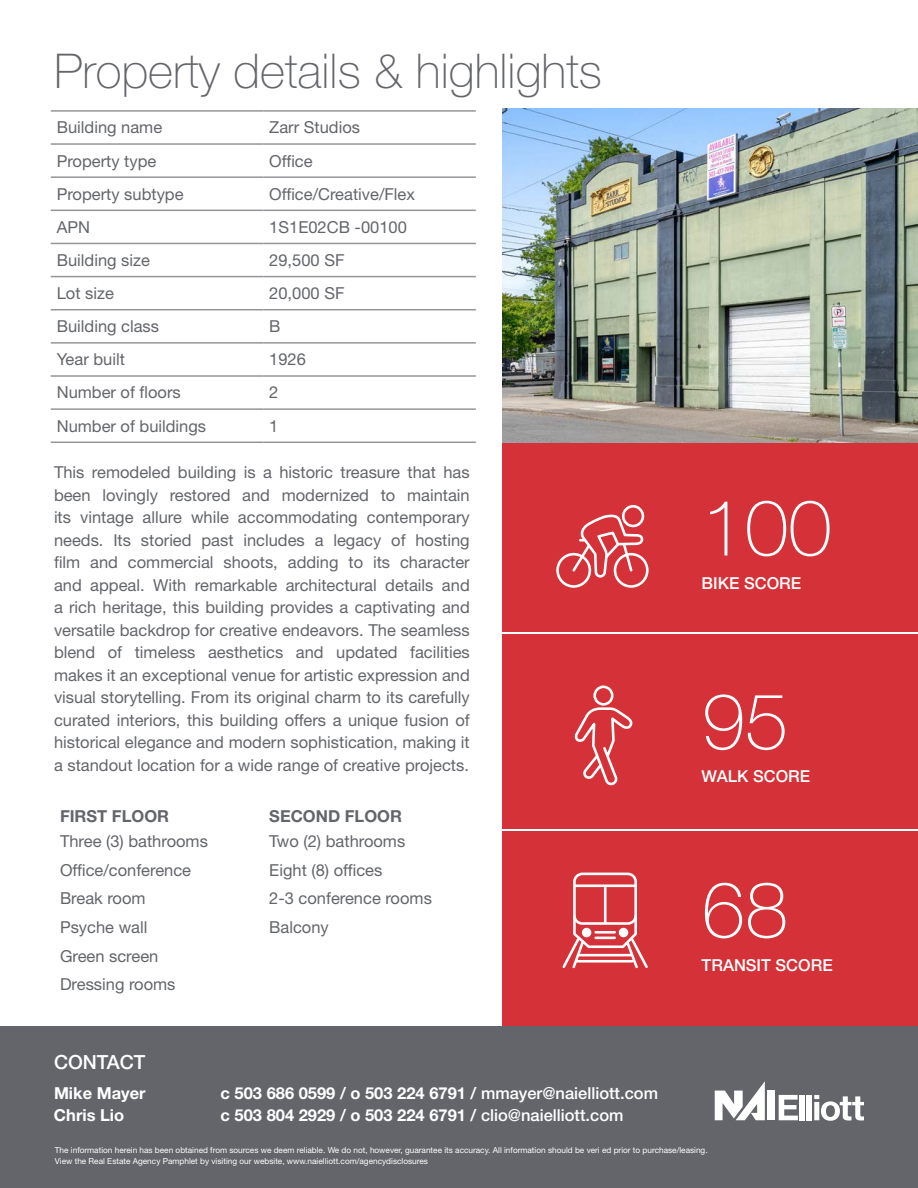
<style>
.page{position:relative;width:918px;height:1188px;background:#fff}
.page>*{position:absolute;margin:0;border:0;box-sizing:border-box;transform-origin:0 0}
.WHITE_-_Subhead_22pt_Thin{font:100 78px "Helvetica Neue LT Std";color:#fff}
.GRAY_30pt_35pt_Sub-head{font:100 48px "Helvetica Neue LT Std";color:#63656a}
.WHITE_-_All_Caps_13pt_Roman{font:500 19.5px "Helvetica Neue LT Std";color:#fff}
.GRAY_-_Body_11pt_Medium{font:16.5px/22.5px "Helvetica Neue LT Std";color:#63656a;text-align:justify}
.NOTATIONS{font:16.5px "Helvetica Neue LT Std";color:#63656a}
.WHITE_-_Body_11pt_Roman{font:700 16.5px "Helvetica Neue LT Std";color:#fff}
.WHITE_-_Body_11pt_Roman-2{font:500 16.5px "Helvetica Neue LT Std";color:#fff}
.WHITE_-_Subhead_22pt_Thin-2{font:500 16.5px "Helvetica Neue LT Std";color:#fff}
.NOTATIONS-2{font:700 16.5px "Helvetica Neue LT Std";color:#63656a}
.body{font:8.25px "Helvetica Neue LT Std";color:#fff}
.s1{font-weight:700}
.s2{font-weight:500}
</style>
<div class="page">
<div style="left:502px;top:443px;width:416px;height:188px;background:#d43238"></div>
<div style="left:502px;top:634px;width:416px;height:195px;background:#d43238"></div>
<div style="left:502px;top:831px;width:416px;height:195px;background:#d43238"></div>
<img style="left:502px;top:108px;width:416px;height:335px">
<div style="left:622px;top:505px;width:22px;height:22px;border:3px solid #fff;border-radius:50%"></div>
<div style="left:556px;top:553px;width:35px;height:35px;border:3px solid #fff;border-radius:50%"></div>
<div style="left:614px;top:553px;width:35px;height:35px;border:3px solid #fff;border-radius:50%"></div>
<svg style="left:570px;top:513px;width:75px;height:66px"></svg>
<svg style="left:562px;top:872px;width:86px;height:97px"></svg>
<svg style="left:575px;top:685px;width:58px;height:101px"></svg>
<hr style="left:51px;top:110px;width:212px;height:2px;background:#939598">
<hr style="left:51px;top:143px;width:212px;height:2px;background:#939598">
<hr style="left:51px;top:176px;width:212px;height:2px;background:#939598">
<hr style="left:51px;top:210px;width:212px;height:1px;background:#939598">
<hr style="left:51px;top:243px;width:212px;height:1px;background:#939598">
<hr style="left:51px;top:276px;width:212px;height:1px;background:#939598">
<hr style="left:51px;top:309px;width:212px;height:1px;background:#939598">
<hr style="left:51px;top:342px;width:212px;height:2px;background:#939598">
<hr style="left:51px;top:375px;width:212px;height:2px;background:#939598">
<hr style="left:51px;top:408px;width:212px;height:2px;background:#939598">
<hr style="left:51px;top:442px;width:212px;height:1px;background:#939598">
<hr style="left:263px;top:110px;width:213px;height:2px;background:#939598">
<hr style="left:263px;top:143px;width:213px;height:2px;background:#939598">
<hr style="left:263px;top:176px;width:213px;height:2px;background:#939598">
<hr style="left:263px;top:210px;width:213px;height:1px;background:#939598">
<hr style="left:263px;top:243px;width:213px;height:1px;background:#939598">
<hr style="left:263px;top:276px;width:213px;height:1px;background:#939598">
<hr style="left:263px;top:309px;width:213px;height:1px;background:#939598">
<hr style="left:263px;top:342px;width:213px;height:2px;background:#939598">
<hr style="left:263px;top:375px;width:213px;height:2px;background:#939598">
<hr style="left:263px;top:408px;width:213px;height:2px;background:#939598">
<hr style="left:263px;top:442px;width:213px;height:1px;background:#939598">
<div style="left:0;top:1026px;width:918px;height:162px;background:#63656a"></div>
<div style="left:767px;top:1091px;width:8px;height:29px;background:#fff"></div>
<svg style="left:715px;top:1081px;width:50px;height:39px"></svg>
<svg style="left:779px;top:1095px;width:19px;height:25px"></svg>
<div style="left:800px;top:1095px;width:5px;height:25px;background:#fff"></div>
<div style="left:807px;top:1095px;width:5px;height:25px;background:#fff"></div>
<svg style="left:814px;top:1095px;width:50px;height:26px"></svg>
<p class="GRAY_30pt_35pt_Sub-head" style="left:54px;top:44px;width:549px">Property details &amp; highlights</p>
<p class="NOTATIONS" style="left:57px;top:118px;width:107px">Building name</p>
<p class="NOTATIONS" style="left:269px;top:118px;width:92px">Zarr Studios</p>
<p class="NOTATIONS" style="left:57px;top:151px;width:101px">Property type</p>
<p class="NOTATIONS" style="left:269px;top:151px;width:45px">Office</p>
<p class="NOTATIONS" style="left:57px;top:184px;width:128px">Property subtype</p>
<p class="NOTATIONS" style="left:269px;top:184px;width:147px">Office/Creative/Flex</p>
<p class="NOTATIONS" style="left:57px;top:217px;width:35px">APN</p>
<p class="NOTATIONS" style="left:269px;top:217px;width:139px">1S1E02CB -00100</p>
<p class="NOTATIONS" style="left:57px;top:250px;width:95px">Building size</p>
<p class="NOTATIONS" style="left:269px;top:250px;width:77px">29,500 SF</p>
<p class="NOTATIONS" style="left:57px;top:283px;width:59px">Lot size</p>
<p class="NOTATIONS" style="left:269px;top:283px;width:77px">20,000 SF</p>
<p class="NOTATIONS" style="left:57px;top:316px;width:104px">Building class</p>
<p class="NOTATIONS" style="left:269px;top:316px;width:13px">B</p>
<p class="NOTATIONS" style="left:57px;top:350px;width:70px">Year built</p>
<p class="NOTATIONS" style="left:269px;top:350px;width:38px">1926</p>
<p class="NOTATIONS" style="left:57px;top:383px;width:126px">Number of floors</p>
<p class="NOTATIONS" style="left:269px;top:383px;width:11px">2</p>
<p class="NOTATIONS" style="left:57px;top:416px;width:151px">Number of buildings</p>
<p class="NOTATIONS" style="left:269px;top:416px;width:11px">1</p>
<p class="GRAY_-_Body_11pt_Medium" style="left:54px;top:461px;width:417px">This remodeled building is a historic treasure that has been lovingly restored and modernized to maintain its vintage allure while accommodating contemporary needs. Its storied past includes a legacy of hosting film and commercial shoots, adding to its character and appeal. With remarkable architectural details and a rich heritage, this building provides a captivating and versatile backdrop for creative endeavors. The seamless blend of timeless aesthetics and updated facilities makes it an exceptional venue for artistic expression and visual storytelling. From its original charm to its carefully curated interiors, this building offers a unique fusion of historical elegance and modern sophistication, making it a standout location for a wide range of creative projects.</p>
<p class="NOTATIONS-2" style="left:60px;top:806px;width:111px">FIRST FLOOR</p>
<p class="NOTATIONS-2" style="left:269px;top:806px;width:134px">SECOND FLOOR</p>
<p class="NOTATIONS" style="left:60px;top:831px;width:149px">Three (3) bathrooms</p>
<p class="NOTATIONS" style="left:269px;top:831px;width:137px">Two (2) bathrooms</p>
<p class="NOTATIONS" style="left:60px;top:860px;width:133px">Office/conference</p>
<p class="NOTATIONS" style="left:269px;top:860px;width:115px">Eight (8) offices</p>
<p class="NOTATIONS" style="left:60px;top:889px;width:87px">Break room</p>
<p class="NOTATIONS" style="left:269px;top:889px;width:164px">2-3 conference rooms</p>
<p class="NOTATIONS" style="left:60px;top:917px;width:89px">Psyche wall</p>
<p class="NOTATIONS" style="left:269px;top:917px;width:61px">Balcony</p>
<p class="NOTATIONS" style="left:60px;top:946px;width:100px">Green screen</p>
<p class="NOTATIONS" style="left:60px;top:975px;width:117px">Dressing rooms</p>
<p class="WHITE_-_All_Caps_13pt_Roman" style="left:54px;top:1051px;width:93px">CONTACT</p>
<p class="WHITE_-_Body_11pt_Roman" style="left:54px;top:1083px;width:93px">Mike Mayer</p>
<p class="WHITE_-_Body_11pt_Roman-2" style="left:221px;top:1083px;width:439px"><span class="s1">c 503 686 0599</span> / <span class="s1">o 503 224 6791</span> / mmayer@naielliott.com</p>
<p class="WHITE_-_Body_11pt_Roman" style="left:54px;top:1105px;width:72px">Chris Lio</p>
<p class="WHITE_-_Body_11pt_Roman" style="left:220px;top:1105px;width:405px">c 503 804 2929 <span class="s2">/</span> o 503 224 6791 <span class="s2">/ clio@naielliott.com</span></p>
<p class="WHITE_-_Subhead_22pt_Thin" style="left:702px;top:483px;width:132px">100</p>
<p class="WHITE_-_Subhead_22pt_Thin-2" style="left:702px;top:573px;width:101px">BIKE SCORE</p>
<p class="WHITE_-_Subhead_22pt_Thin" style="left:702px;top:677px;width:88px">95</p>
<p class="WHITE_-_Subhead_22pt_Thin-2" style="left:702px;top:767px;width:110px">WALK SCORE</p>
<p class="WHITE_-_Subhead_22pt_Thin" style="left:702px;top:865px;width:88px">68</p>
<p class="WHITE_-_Subhead_22pt_Thin-2" style="left:702px;top:955px;width:133px">TRANSIT SCORE</p>
<p class="body" style="left:55px;top:1146px;width:654px">The information herein has been obtained from sources we deem reliable. We do not, however, guarantee its accuracy. All information should be veri ed prior to purchase/leasing.</p>
<p class="body" style="left:55px;top:1156px;width:375px">View the Real Estate Agency Pamphlet by visiting our website, www.naielliott.com/agencydisclosures</p>
</div>
